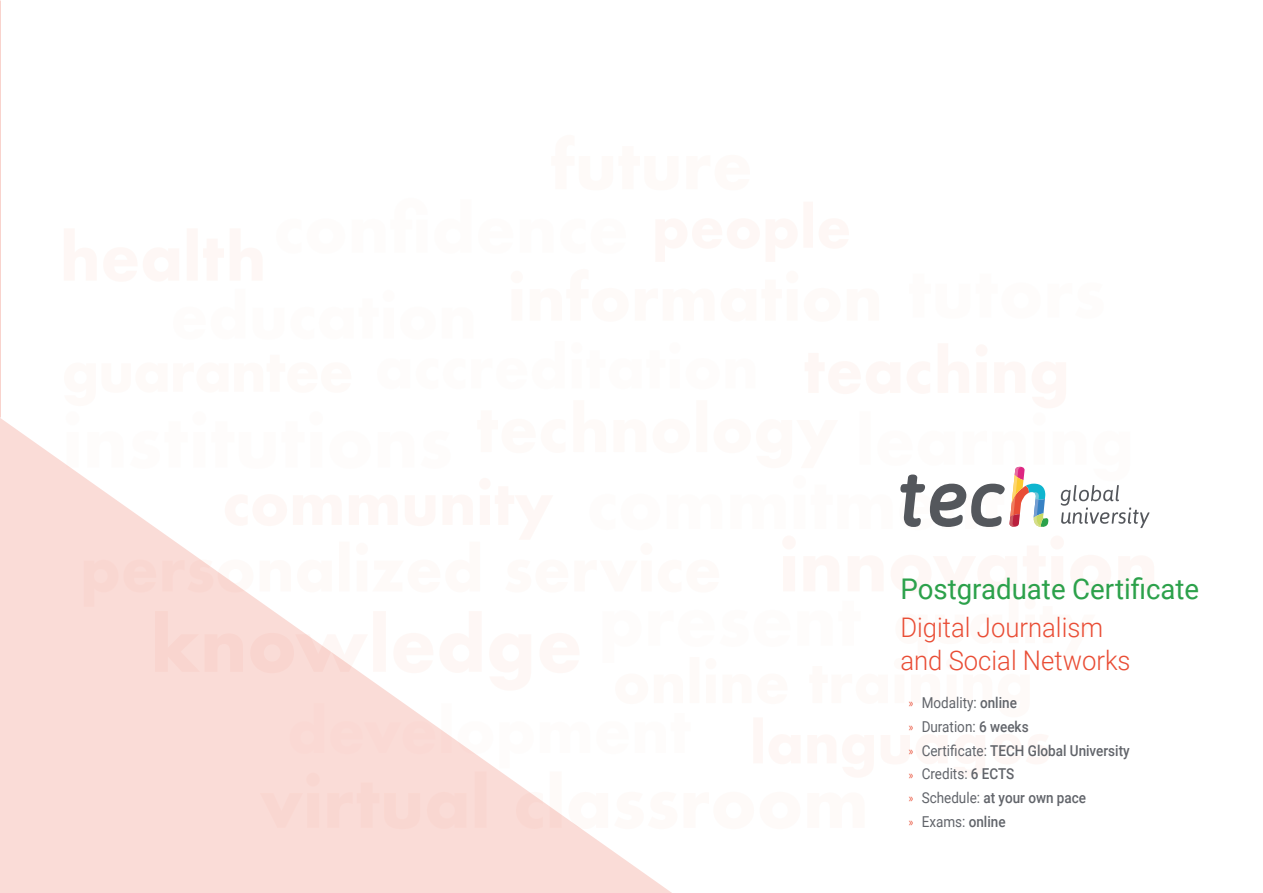
<style>
.page{position:relative;width:1263px;height:893px;background:#fff}
.page>*{position:absolute;margin:0;border:0;box-sizing:border-box;transform-origin:0 0}
.t1{font:28.5px "Roboto";color:#2ca14b}
.t2{font:300 27px/33px "Roboto";color:#e94d35;scale:.95 1}
.t3{font:500 15px/23.7px "Roboto";color:#61646a;scale:.9 1}
.s1{font-family:"Myriad Pro";font-weight:400;font-size:12px;color:#e94d35}
.s2{font-weight:400}
</style>
<div class="page">
<div style="left:0;top:418px;width:672px;height:475px;background:#fadcd7"></div>
<svg style="left:64px;top:418px;width:1086px;height:411px"></svg>
<h1 class="t1" style="left:900px;top:569px;width:300px">Postgraduate Certificate</h1>
<h2 class="t2" style="left:900px;top:610px;width:244px">Digital Journalism and Social Networks</h2>
<p class="t3" style="left:909px;top:690px;width:247px"><span class="s1">»</span> <span class="s2">Modality:</span> online<br><span class="s1">»</span> <span class="s2">Duration:</span> 6 weeks<br><span class="s1">»</span> <span class="s2">Certificate:</span> TECH Global University <span class="s1">»</span> <span class="s2">Credits:</span> 6 ECTS<br><span class="s1">»</span> <span class="s2">Schedule:</span> at your own pace<br><span class="s1">»</span> <span class="s2">Exams:</span> online</p>
</div>
